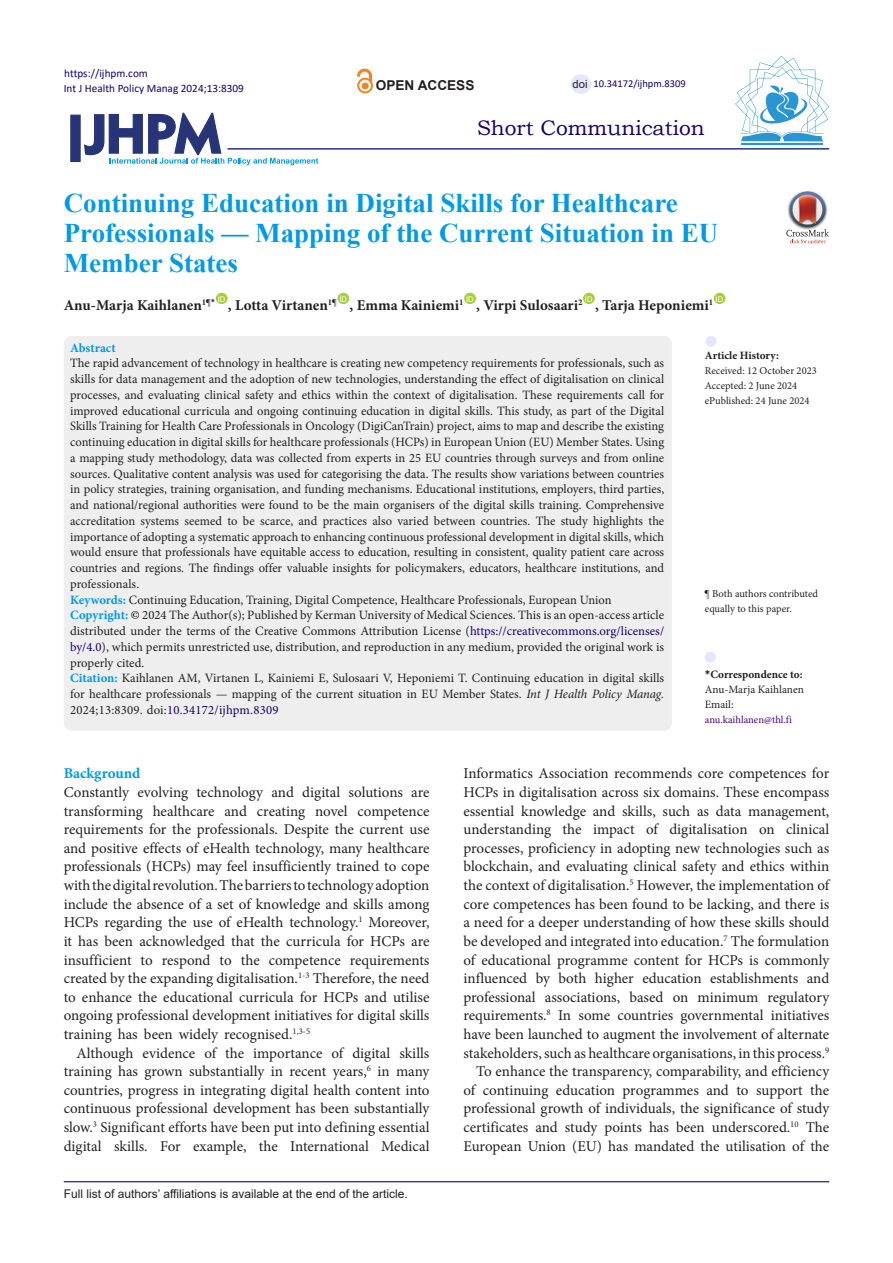
<style>
.page{position:relative;width:893px;height:1263px;background:#fff}
.page>*{position:absolute;margin:0;border:0;box-sizing:border-box;transform-origin:0 0}
.Default{font:700 27px/30px "Times New Roman";color:#0099e5}
.t1{font:21px "Bookman Old Style";color:#190066}
.t2{font:15px/18.6px "Minion Pro";color:#231f20;text-align:justify}
.Default-2{font:700 15px "Minion Pro";color:#231f20}
.heading_1{font:700 15px "Minion Pro";color:#0099e5}
.t3{font:700 13.65px "Arial";color:#231f20}
.Default-3{font:12.75px/15.8px "Minion Pro";color:#231f20;text-align:justify}
.Default-4{font:700 12.75px "Minion Pro";color:#0099e5}
.t4{font:12px "Arial";color:#231f20}
.t5{font:11.25px "Calibri";color:#190066}
.t6{font:700 11.25px "Minion Pro";color:#231f20}
.t7{font:11.25px "Minion Pro";letter-spacing:-.005em;color:#231f20}
.t8{font:11.25px "Arial";color:#231f20}
.t9{font:10.5px/15px "Minion Pro";color:#231f20}
.t10{font:10.5px "Minion Pro";color:#4b0082}
.t11{font:10.5px "Calibri";color:#190066}
.t12{font:7.8px "Arial";color:#fff}
.s1{font-weight:700;color:#0099e5}
.s2{color:#000}
.s3{color:#190066}
.s4{font-style:italic}
.s5{font-family:"Calibri"}
.s6{font-family:"Times New Roman"}
</style>
<div class="page">
<svg style="left:84px;top:112px;width:234px;height:53px"></svg>
<div style="left:70px;top:115px;width:11px;height:47px;background:#273578;border:1px solid #273578"></div>
<div style="left:216px;top:293px;width:12px;height:11px;background:#a6ce39;border-radius:50%"></div>
<div style="left:337px;top:293px;width:12px;height:11px;background:#a6ce39;border-radius:50%"></div>
<div style="left:464px;top:293px;width:12px;height:11px;background:#a6ce39;border-radius:50%"></div>
<div style="left:583px;top:293px;width:12px;height:11px;background:#a6ce39;border-radius:50%"></div>
<div style="left:714px;top:293px;width:11px;height:11px;background:#a6ce39;border-radius:50%"></div>
<hr style="left:227px;top:148px;width:602px;height:2px;background:#273578">
<div style="left:64px;top:336px;width:608px;height:395px;background:#eee;border-radius:8px"></div>
<div style="left:705px;top:652px;width:11px;height:11px;background:#e6e6fa;border-radius:50%"></div>
<div style="left:705px;top:336px;width:11px;height:11px;background:#e6e6fa;border-radius:50%"></div>
<hr style="left:64px;top:1181px;width:765px;height:1px;background:#190066">
<hr style="left:741px;top:143px;width:82px;height:2px;background:#2995d2">
<svg style="left:735px;top:56px;width:94px;height:85px"></svg>
<div style="left:571px;top:74px;width:20px;height:20px;background:#e6e6fa;border-radius:50%"></div>
<img style="left:801px;top:191px;width:13px;height:1px">
<svg style="left:786px;top:192px;width:43px;height:52px"></svg>
<div style="left:357px;top:78px;width:16px;height:15px;border:2px solid #f58220;border-radius:50%"></div>
<svg style="left:357px;top:69px;width:15px;height:20px"></svg>
<p class="t5" style="left:64px;top:65px;width:85px">https://ijhpm.com</p>
<p class="t5" style="left:64px;top:81px;width:182px">Int J Health Policy Manag 2024;13:8309</p>
<p class="t3" style="left:376px;top:76px;width:100px">OPEN ACCESS</p>
<p class="t8" style="left:573px;top:76px;width:17px">doi</p>
<p class="t11" style="left:593px;top:76px;width:94px">10.34172/ijhpm.8309</p>
<p class="t1" style="left:477px;top:114px;width:229px">Short Communication</p>
<p class="Default" style="left:64px;top:188px;width:656px">Continuing Education in Digital Skills for Healthcare<br>Professionals — Mapping of the Current Situation in EU<br>Member States</p>
<p class="Default-2" style="left:64px;top:294px;width:153px">Anu-Marja Kaihlanen<sup>1</sup><sup>¶</sup><sup>*</sup></p>
<p class="t12" style="left:218px;top:293px;width:9px">ID</p>
<p class="Default-2" style="left:228px;top:294px;width:111px">, Lotta Virtanen<sup>1</sup><sup>¶</sup></p>
<p class="t12" style="left:339px;top:293px;width:9px">ID</p>
<p class="t12" style="left:466px;top:293px;width:9px">ID</p>
<p class="t12" style="left:585px;top:293px;width:9px">ID</p>
<p class="t12" style="left:716px;top:293px;width:9px">ID</p>
<p class="Default-2" style="left:350px;top:294px;width:116px">, Emma Kainiemi<sup>1</sup></p>
<p class="Default-2" style="left:476px;top:294px;width:108px">, Virpi Sulosaari<sup>2</sup></p>
<p class="Default-2" style="left:595px;top:294px;width:120px">, Tarja Heponiemi<sup>1</sup></p>
<p class="Default-4" style="left:70px;top:338px;width:47px">Abstract</p>
<p class="Default-3" style="left:70px;top:355px;width:596px">The rapid advancement of technology in healthcare is creating new competency requirements for professionals, such as skills for data management and the adoption of new technologies, understanding the effect of digitalisation on clinical processes, and evaluating clinical safety and ethics within the context of digitalisation. These requirements call for improved educational curricula and ongoing continuing education in digital skills. This study, as part of the Digital Skills Training for Health Care Professionals in Oncology (DigiCanTrain) project, aims to map and describe the existing continuing education in digital skills for healthcare professionals (HCPs) in European Union (EU) Member States. Using a mapping study methodology, data was collected from experts in 25 EU countries through surveys and from online sources. Qualitative content analysis was used for categorising the data. The results show variations between countries in policy strategies, training organisation, and funding mechanisms. Educational institutions, employers, third parties, and national/regional authorities were found to be the main organisers of the digital skills training. Comprehensive accreditation systems seemed to be scarce, and practices also varied between countries. The study highlights the importance of adopting a systematic approach to enhancing continuous professional development in digital skills, which would ensure that professionals have equitable access to education, resulting in consistent, quality patient care across countries and regions. The findings offer valuable insights for policymakers, educators, healthcare institutions, and professionals.</p>
<p class="Default-3" style="left:70px;top:592px;width:543px"><span class="s1">Keywords:</span> Continuing Education, Training, Digital Competence, Healthcare Professionals, European Union</p>
<p class="Default-3" style="left:70px;top:607px;width:596px"><span class="s1">Copyright:</span> <span class="s2">©</span> 2024 The Author(s); Published by Kerman University of Medical Sciences. This is an open-access article distributed under the terms of the Creative Commons Attribution License (<span class="s3">https://creativecommons.org/licenses/ by/4.0</span>), which permits unrestricted use, distribution, and reproduction in any medium, provided the original work is properly cited.</p>
<p class="Default-3" style="left:70px;top:670px;width:595px"><span class="s1">Citation:</span> Kaihlanen AM, Virtanen L, Kainiemi E, Sulosaari V, Heponiemi T. Continuing education in digital skills for healthcare professionals — mapping of the current situation in EU Member States. <span class="s4">Int J Health Policy Manag.<br></span>2024;13:8309. doi:<span class="s3">10.34172/ijhpm.8309</span></p>
<p class="t6" style="left:705px;top:666px;width:99px"><span class="s5">*</span>Correspondence to:</p>
<p class="t6" style="left:705px;top:347px;width:76px">Article History:</p>
<p class="t9" style="left:705px;top:363px;width:113px">Received: 12 October 2023</p>
<p class="t9" style="left:705px;top:378px;width:94px">Accepted: 2 June 2024</p>
<p class="t9" style="left:705px;top:393px;width:106px">ePublished: 24 June 2024</p>
<p class="t9" style="left:705px;top:586px;width:115px"><span class="s6">¶</span> Both authors contributed equally to this paper.</p>
<p class="t7" style="left:705px;top:682px;width:101px">Anu-Marja Kaihlanen</p>
<p class="t7" style="left:705px;top:697px;width:30px">Email:</p>
<p class="t10" style="left:705px;top:712px;width:89px">anu.kaihlanen@thl.fi</p>
<p class="heading_1" style="left:64px;top:763px;width:78px">Background</p>
<p class="t2" style="left:64px;top:783px;width:367px">Constantly evolving technology and digital solutions are transforming healthcare and creating novel competence requirements for the professionals. Despite the current use and positive effects of eHealth technology, many healthcare professionals (HCPs) may feel insufficiently trained to cope with the digital revolution. The barriers to technology adoption include the absence of a set of knowledge and skills among HCPs regarding the use of eHealth technology.<sup>1</sup> Moreover, it has been acknowledged that the curricula for HCPs are insufficient to respond to the competence requirements created by the expanding digitalisation.<sup>1-3</sup> Therefore, the need to enhance the educational curricula for HCPs and utilise ongoing professional development initiatives for digital skills training has been widely recognised.<sup>1,3-5</sup></p>
<p class="t2" style="left:64px;top:1043px;width:367px;text-indent:13px">Although evidence of the importance of digital skills training has grown substantially in recent years,<sup>6</sup> in many countries, progress in integrating digital health content into continuous professional development has been substantially slow.<sup>3</sup> Significant efforts have been put into defining essential digital skills. For example, the International Medical</p>
<p class="t4" style="left:64px;top:1185px;width:346px">Full list of authors’ affiliations is available at the end of the article.</p>
<p class="t2" style="left:463px;top:764px;width:367px">Informatics Association recommends core competences for HCPs in digitalisation across six domains. These encompass essential knowledge and skills, such as data management, understanding the impact of digitalisation on clinical processes, proficiency in adopting new technologies such as blockchain, and evaluating clinical safety and ethics within the context of digitalisation.<sup>5</sup> However, the implementation of core competences has been found to be lacking, and there is a need for a deeper understanding of how these skills should be developed and integrated into education.<sup>7</sup> The formulation of educational programme content for HCPs is commonly influenced by both higher education establishments and professional associations, based on minimum regulatory requirements.<sup>8</sup> In some countries governmental initiatives have been launched to augment the involvement of alternate stakeholders, such as healthcare organisations, in this process.<sup>9</sup></p>
<p class="t2" style="left:463px;top:1062px;width:367px;text-indent:13px">To enhance the transparency, comparability, and efficiency of continuing education programmes and to support the professional growth of individuals, the significance of study certificates and study points has been underscored.<sup>10</sup> The European Union (EU) has mandated the utilisation of the</p>
</div>
